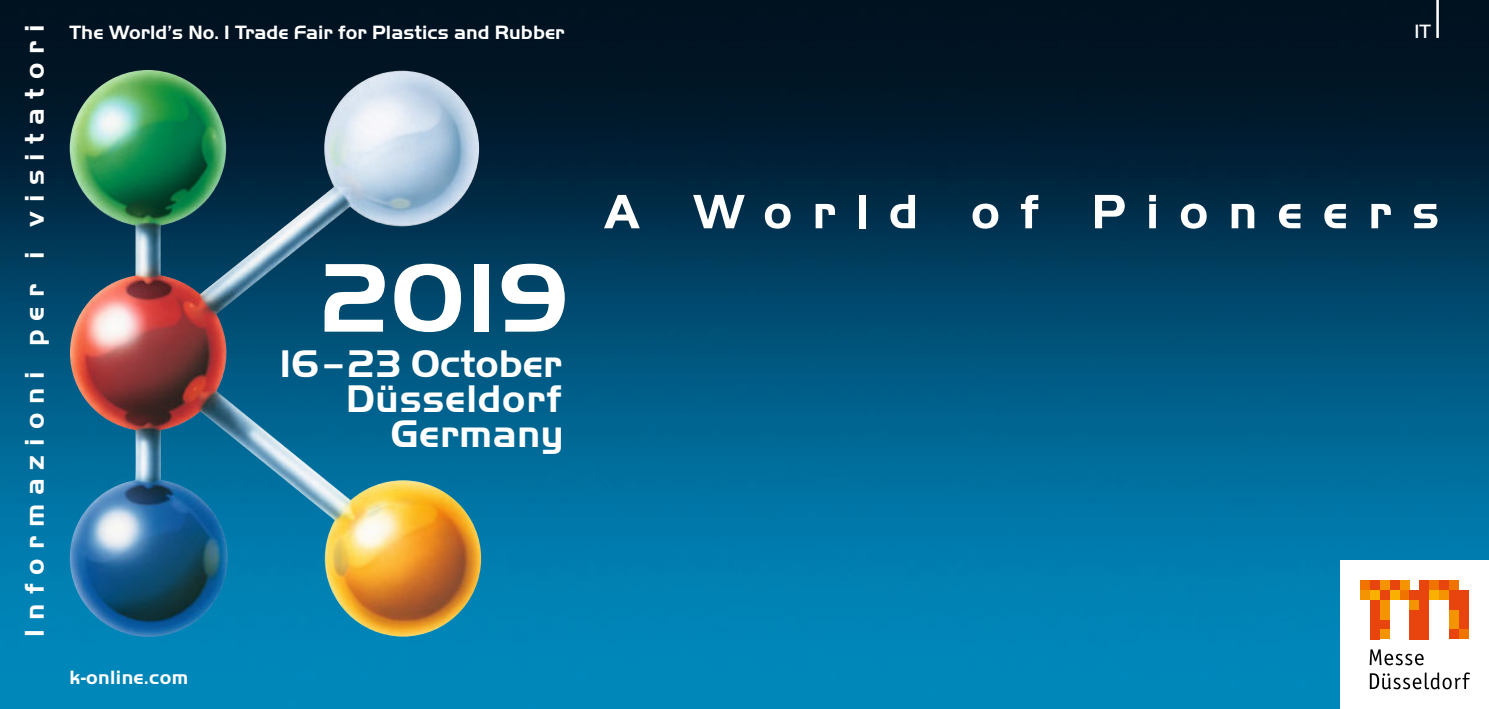
<style>
.page{position:relative;width:1489px;height:709px;background:#fff}
.page>*{position:absolute;margin:0;border:0;box-sizing:border-box;transform-origin:0 0}
.t1{font:700 101.25px "Handel Got D";color:#fff}
.t2{font:700 50px "Handel Got D";letter-spacing:.4em;color:#fff}
.t3{font:700 40px/35px "Handel Got D";letter-spacing:.015em;color:#fff;text-align:right}
.t4{font:700 28px "Handel Got D";letter-spacing:.32em;color:#fff}
.t5{font:700 20px "Handel Got D";letter-spacing:.005em;color:#fff}
.t6{font:20px "Handel Got D Ligh";color:#fff}
</style>
<div class="page">
<img style="left:0;top:0;width:1488px;height:709px">
<hr style="left:1436px;top:0;width:2px;height:38px;background:#fff">
<img style="left:70px;top:70px;width:411px;height:567px">
<div style="left:1339px;top:560px;width:149px;height:149px;background:#fff"></div>
<svg style="left:1369px;top:672px;width:100px;height:17px"></svg>
<svg style="left:1369px;top:649px;width:54px;height:16px"></svg>
<div style="left:1359px;top:590px;width:10px;height:9px;background:#f59403"></div>
<div style="left:1369px;top:580px;width:10px;height:10px;background:#e8450e"></div>
<div style="left:1369px;top:590px;width:10px;height:9px;background:#fab000"></div>
<div style="left:1379px;top:580px;width:10px;height:10px;background:#f59403"></div>
<div style="left:1379px;top:590px;width:10px;height:9px;background:#e8450e"></div>
<div style="left:1389px;top:580px;width:10px;height:10px;background:#e8450e"></div>
<div style="left:1389px;top:590px;width:10px;height:9px;background:#fab000"></div>
<div style="left:1399px;top:580px;width:10px;height:10px;background:#f59403"></div>
<div style="left:1399px;top:590px;width:10px;height:9px;background:#f07300"></div>
<div style="left:1429px;top:580px;width:9px;height:10px;background:#f07300"></div>
<div style="left:1429px;top:590px;width:9px;height:9px;background:#fab000"></div>
<div style="left:1438px;top:580px;width:10px;height:10px;background:#e8450e"></div>
<div style="left:1438px;top:590px;width:10px;height:9px;background:#f59403"></div>
<div style="left:1448px;top:580px;width:10px;height:10px;background:#f07300"></div>
<div style="left:1448px;top:590px;width:10px;height:19px;background:#e8450e"></div>
<div style="left:1458px;top:590px;width:10px;height:39px;background:#e8450e"></div>
<div style="left:1369px;top:599px;width:10px;height:40px;background:#e8450e"></div>
<div style="left:1379px;top:599px;width:10px;height:20px;background:#f59403"></div>
<div style="left:1379px;top:619px;width:10px;height:10px;background:#e8450e"></div>
<div style="left:1379px;top:629px;width:10px;height:10px;background:#f59403"></div>
<div style="left:1448px;top:609px;width:10px;height:20px;background:#f59403"></div>
<div style="left:1458px;top:629px;width:10px;height:10px;background:#f07300"></div>
<div style="left:1359px;top:580px;width:10px;height:10px;background:#f07300"></div>
<div style="left:1409px;top:590px;width:10px;height:9px;background:#e8450e"></div>
<div style="left:1409px;top:599px;width:10px;height:10px;background:#f59403"></div>
<div style="left:1409px;top:609px;width:10px;height:30px;background:#e8450e"></div>
<div style="left:1419px;top:580px;width:10px;height:59px;background:#e8450e"></div>
<div style="left:1448px;top:629px;width:10px;height:10px;background:#e8450e"></div>
<h3 class="t4" style="left:19px;top:636px;width:613px;rotate:-90deg">Informazioni per i visitatori</h3>
<p class="t5" style="left:69px;top:21px;width:496px">The World’s No. 1 Trade Fair for Plastics and Rubber</p>
<p class="t5" style="left:69px;top:666px;width:120px">k-online.com</p>
<h1 class="t1" style="left:321px;top:241px;width:248px">2019</h1>
<h3 class="t3" style="left:280px;top:345px;width:285px">16–23 October<br>Düsseldorf<br>Germany</h3>
<p class="t6" style="left:1414px;top:20px;width:18px">IT</p>
<h2 class="t2" style="left:603px;top:183px;width:837px">A World of Pioneers</h2>
</div>
